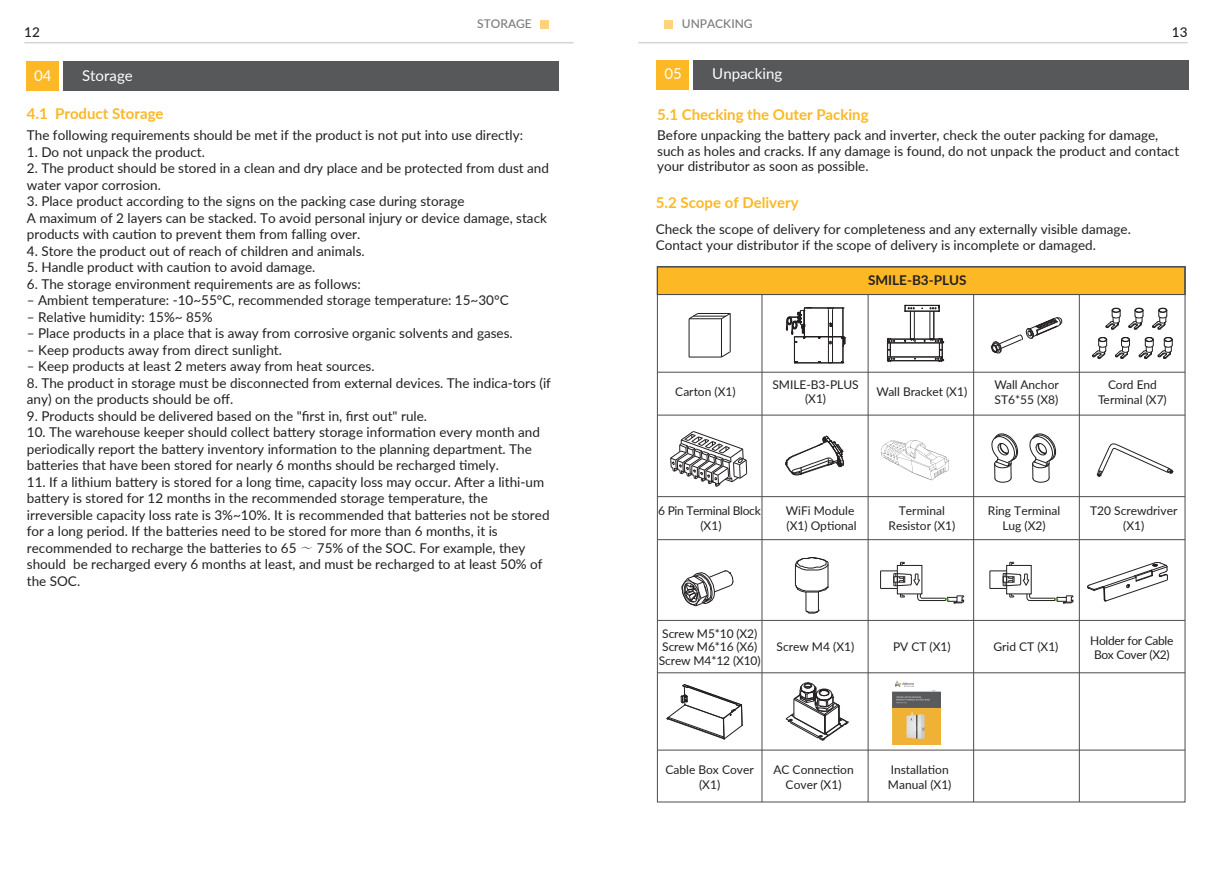
<style>
.page{position:relative;width:1212px;height:893px;background:#fff}
.page>*{position:absolute;margin:0;border:0;box-sizing:border-box;transform-origin:0 0}
.t1{font:700 15px "Lato";color:#fcb825}
.t2{font:15px "Lato";color:#fff}
.t3{font:13.5px/16.5px "Lato";color:#231f20}
.t4{font:700 13.5px "Lato";color:#231f20}
.t5{font:500 13.5px "Lato";color:#231f20}
.t6{font:12px/14.4px "Lato";color:#231f20;text-align:center}
.t7{font:12px/15px "Lato";letter-spacing:-.025em;color:#231f20;text-align:center}
.t8{font:500 12px "Lato";color:#797a7e}
.s1{font-family:"Adobe Song Std";font-weight:300}
</style>
<div class="page">
<div style="left:64px;top:61px;width:495px;height:30px;background:#57585a"></div>
<div style="left:26px;top:61px;width:33px;height:30px;background:#fcb825"></div>
<div style="left:694px;top:60px;width:495px;height:30px;background:#57585a"></div>
<div style="left:656px;top:60px;width:33px;height:30px;background:#fcb825"></div>
<hr style="left:24px;top:42px;width:550px;height:1px;background:#d4d5d6">
<div style="left:540px;top:20px;width:9px;height:9px;background:#fdd47c"></div>
<div style="left:664px;top:20px;width:9px;height:9px;background:#fdd47c"></div>
<hr style="left:638px;top:42px;width:549px;height:1px;background:#d4d5d6">
<div style="left:657px;top:266px;width:528px;height:29px;background:#fcb825"></div>
<hr style="left:657px;top:372px;width:528px;height:1px;background:#4b4c4d">
<hr style="left:657px;top:415px;width:528px;height:1px;background:#4b4c4d">
<hr style="left:657px;top:496px;width:528px;height:1px;background:#4b4c4d">
<hr style="left:657px;top:539px;width:528px;height:1px;background:#4b4c4d">
<hr style="left:657px;top:672px;width:528px;height:1px;background:#4b4c4d">
<hr style="left:657px;top:750px;width:528px;height:1px;background:#4b4c4d">
<hr style="left:657px;top:620px;width:528px;height:1px;background:#4b4c4d">
<hr style="left:761px;top:295px;width:1px;height:507px;background:#4b4c4d">
<hr style="left:868px;top:295px;width:1px;height:507px;background:#4b4c4d">
<hr style="left:973px;top:295px;width:1px;height:507px;background:#4b4c4d">
<hr style="left:1079px;top:295px;width:1px;height:507px;background:#4b4c4d">
<svg style="left:681px;top:571px;width:53px;height:35px"></svg>
<svg style="left:991px;top:434px;width:27px;height:48px"></svg>
<svg style="left:1029px;top:434px;width:27px;height:48px"></svg>
<svg style="left:881px;top:440px;width:68px;height:40px"></svg>
<hr style="left:689px;top:319px;width:1px;height:38px;background:#231f20">
<hr style="left:721px;top:319px;width:1px;height:38px;background:#231f20">
<hr style="left:689px;top:318px;width:32px;height:1px;background:#231f20">
<svg style="left:689px;top:313px;width:9px;height:6px"></svg>
<hr style="left:698px;top:313px;width:32px;height:1px;background:#231f20">
<svg style="left:721px;top:314px;width:9px;height:5px"></svg>
<hr style="left:730px;top:313px;width:1px;height:39px;background:#231f20">
<svg style="left:722px;top:351px;width:9px;height:6px"></svg>
<hr style="left:689px;top:357px;width:32px;height:1px;background:#231f20">
<hr style="left:693px;top:316px;width:33px;height:1px;background:#231f20">
<hr style="left:794px;top:363px;width:49px;height:1px;background:#231f20">
<hr style="left:794px;top:337px;width:49px;height:1px;background:#231f20">
<hr style="left:804px;top:336px;width:39px;height:1px;background:#231f20">
<hr style="left:804px;top:308px;width:39px;height:1px;background:#231f20">
<svg style="left:841px;top:308px;width:5px;height:56px"></svg>
<svg style="left:786px;top:307px;width:26px;height:57px"></svg>
<svg style="left:827px;top:308px;width:7px;height:55px"></svg>
<div style="left:657px;top:266px;width:528px;height:29px;border:1px solid #4b4c4d"></div>
<svg style="left:991px;top:317px;width:71px;height:37px"></svg>
<svg style="left:670px;top:431px;width:77px;height:56px"></svg>
<svg style="left:786px;top:436px;width:58px;height:39px"></svg>
<svg style="left:1096px;top:443px;width:77px;height:34px"></svg>
<svg style="left:795px;top:557px;width:34px;height:56px"></svg>
<div style="left:897px;top:565px;width:25px;height:29px;border:1px solid #231f20"></div>
<svg style="left:900px;top:562px;width:5px;height:3px"></svg>
<svg style="left:880px;top:571px;width:84px;height:33px"></svg>
<div style="left:1006px;top:565px;width:25px;height:29px;border:1px solid #231f20"></div>
<svg style="left:1009px;top:562px;width:5px;height:3px"></svg>
<svg style="left:989px;top:571px;width:85px;height:33px"></svg>
<svg style="left:786px;top:682px;width:63px;height:59px"></svg>
<img style="left:892px;top:680px;width:48px;height:64px">
<hr style="left:887px;top:361px;width:55px;height:1px;background:#231f20">
<hr style="left:887px;top:360px;width:56px;height:1px;background:#231f20">
<hr style="left:887px;top:357px;width:55px;height:1px;background:#231f20">
<hr style="left:887px;top:343px;width:55px;height:1px;background:#231f20">
<hr style="left:887px;top:342px;width:56px;height:1px;background:#231f20">
<hr style="left:887px;top:339px;width:55px;height:1px;background:#231f20">
<hr style="left:905px;top:311px;width:34px;height:1px;background:#231f20">
<hr style="left:905px;top:305px;width:34px;height:1px;background:#231f20">
<svg style="left:887px;top:338px;width:8px;height:24px"></svg>
<svg style="left:921px;top:305px;width:23px;height:57px"></svg>
<svg style="left:904px;top:305px;width:11px;height:37px"></svg>
<svg style="left:1106px;top:308px;width:15px;height:22px"></svg>
<svg style="left:1128px;top:308px;width:16px;height:22px"></svg>
<svg style="left:1152px;top:308px;width:15px;height:22px"></svg>
<svg style="left:1092px;top:337px;width:15px;height:22px"></svg>
<svg style="left:1115px;top:337px;width:15px;height:22px"></svg>
<svg style="left:1139px;top:337px;width:34px;height:22px"></svg>
<svg style="left:1087px;top:562px;width:81px;height:39px"></svg>
<svg style="left:667px;top:684px;width:76px;height:55px"></svg>
<p class="t8" style="left:477px;top:15px;width:56px">STORAGE</p>
<p class="t8" style="left:682px;top:15px;width:72px">UNPACKING</p>
<p class="t5" style="left:24px;top:23px;width:17px">12</p>
<p class="t5" style="left:1172px;top:23px;width:17px">13</p>
<p class="t2" style="left:34px;top:65px;width:19px">04</p>
<p class="t2" style="left:82px;top:65px;width:52px">Storage</p>
<p class="t2" style="left:664px;top:63px;width:19px">05</p>
<p class="t2" style="left:712px;top:63px;width:72px">Unpacking</p>
<p class="t1" style="left:27px;top:102px;width:138px">4.1 Product Storage</p>
<p class="t3" style="left:27px;top:126px;width:498px">The following requirements should be met if the product is not put into use directly:</p>
<p class="t3" style="left:27px;top:143px;width:180px">1. Do not unpack the product.</p>
<p class="t3" style="left:27px;top:159px;width:524px">2. The product should be stored in a clean and dry place and be protected from dust and water vapor corrosion.</p>
<p class="t3" style="left:27px;top:192px;width:522px">3. Place product according to the signs on the packing case during storage<br>A maximum of 2 layers can be stacked. To avoid personal injury or device damage, stack products with caution to prevent them from falling over.</p>
<p class="t3" style="left:27px;top:242px;width:339px">4. Store the product out of reach of children and animals.</p>
<p class="t3" style="left:27px;top:258px;width:290px">5. Handle product with caution to avoid damage.</p>
<p class="t3" style="left:27px;top:275px;width:335px">6. The storage environment requirements are as follows:</p>
<p class="t3" style="left:27px;top:291px;width:483px">– Ambient temperature: -10~55°C, recommended storage temperature: 15~30°C</p>
<p class="t3" style="left:27px;top:308px;width:187px">– Relative humidity: 15%~ 85%</p>
<p class="t3" style="left:27px;top:324px;width:487px">– Place products in a place that is away from corrosive organic solvents and gases.</p>
<p class="t3" style="left:27px;top:341px;width:257px">– Keep products away from direct sunlight.</p>
<p class="t3" style="left:27px;top:357px;width:349px">– Keep products at least 2 meters away from heat sources.</p>
<p class="t3" style="left:27px;top:374px;width:526px">8. The product in storage must be disconnected from external devices. The indica-tors (if any) on the products should be off.</p>
<p class="t3" style="left:27px;top:407px;width:402px">9. Products should be delivered based on the "first in, first out" rule.</p>
<p class="t3" style="left:27px;top:423px;width:514px">10. The warehouse keeper should collect battery storage information every month and periodically report the battery inventory information to the planning department. The batteries that have been stored for nearly 6 months should be recharged timely.</p>
<p class="t3" style="left:27px;top:473px;width:524px">11. If a lithium battery is stored for a long time, capacity loss may occur. After a lithi-um battery is stored for 12 months in the recommended storage temperature, the irreversible capacity loss rate is 3%~10%. It is recommended that batteries not be stored for a long period. If the batteries need to be stored for more than 6 months, it is recommended to recharge the batteries to 65 <span class="s1">～</span> 75% of the SOC. For example, they should be recharged every 6 months at least, and must be recharged to at least 50% of the SOC.</p>
<p class="t1" style="left:657px;top:103px;width:213px">5.1 Checking the Outer Packing</p>
<p class="t3" style="left:657px;top:126px;width:523px;line-height:15.8px">Before unpacking the battery pack and inverter, check the outer packing for damage, such as holes and cracks. If any damage is found, do not unpack the product and contact your distributor as soon as possible.</p>
<p class="t1" style="left:656px;top:192px;width:144px">5.2 Scope of Delivery</p>
<p class="t3" style="left:656px;top:220px;width:477px;line-height:15.8px">Check the scope of delivery for completeness and any externally visible damage.<br>Contact your distributor if the scope of delivery is incomplete or damaged.</p>
<p class="t4" style="left:868px;top:270px;width:100px">SMILE-B3-PLUS</p>
<p class="t6" style="left:675px;top:384px;width:62px">Carton (X1)</p>
<p class="t6" style="left:772px;top:377px;width:88px">SMILE-B3-PLUS (X1)</p>
<p class="t6" style="left:876px;top:384px;width:92px">Wall Bracket (X1)</p>
<p class="t6" style="left:994px;top:377px;width:66px;text-align:left">Wall Anchor<br>ST6*55 (X8)</p>
<p class="t6" style="left:1098px;top:377px;width:70px">Cord End<br>Terminal (X7)</p>
<p class="t7" style="left:658px;top:503px;width:104px">6 Pin Terminal Block (X1)</p>
<p class="t6" style="left:786px;top:503px;width:72px;text-align:left">WiFi Module (X1) Optional</p>
<p class="t6" style="left:888px;top:503px;width:68px">Terminal<br>Resistor (X1)</p>
<p class="t6" style="left:988px;top:503px;width:74px">Ring Terminal<br>Lug (X2)</p>
<p class="t6" style="left:1090px;top:503px;width:89px">T20 Screwdriver (X1)</p>
<p class="t6" style="left:659px;top:626px;width:103px;line-height:13.5px;text-align:left">Screw M5*10 (X2)<br>Screw M6*16 (X6)<br>Screw M4*12 (X10)</p>
<p class="t7" style="left:1090px;top:633px;width:85px;line-height:14.4px">Holder for Cable<br>Box Cover (X2)</p>
<p class="t6" style="left:776px;top:639px;width:79px">Screw M4 (X1)</p>
<p class="t6" style="left:893px;top:639px;width:59px">PV CT (X1)</p>
<p class="t6" style="left:993px;top:639px;width:67px">Grid CT (X1)</p>
<p class="t6" style="left:665px;top:762px;width:90px">Cable Box Cover (X1)</p>
<p class="t6" style="left:773px;top:762px;width:82px">AC Connection<br>Cover (X1)</p>
<p class="t6" style="left:888px;top:762px;width:65px;text-align:left">Installation<br>Manual (X1)</p>
</div>
